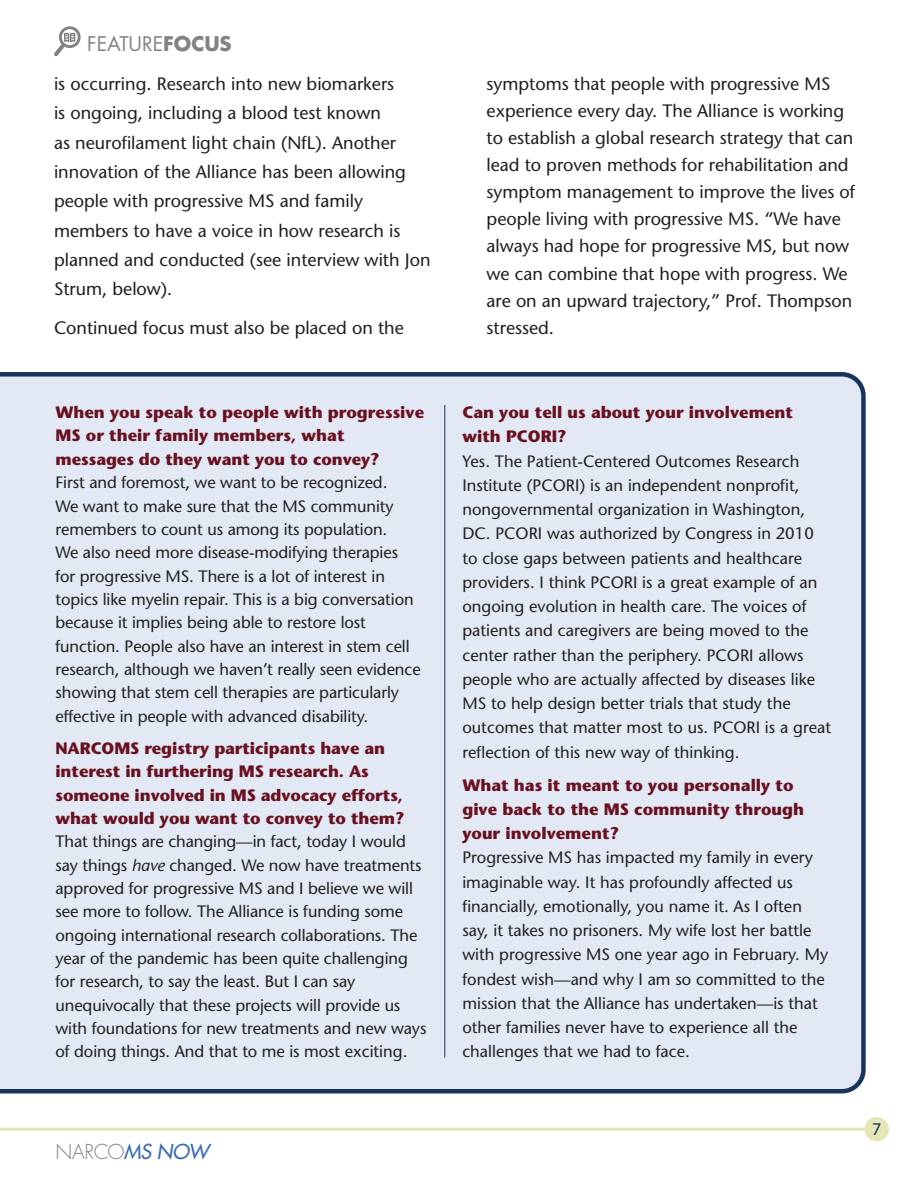
<style>
.page{position:relative;width:918px;height:1188px;background:#fff}
.page>*{position:absolute;margin:0;border:0;box-sizing:border-box;transform-origin:0 0}
.t1{font:300 20.1px "Futura";letter-spacing:-.025em;color:#808285}
.t2{font:19.65px "Futura";color:#808285}
.Text{font:18px/27.2px "Stone Sans";color:#231f20}
.t3{font:18px "Myriad Pro";color:#18345e}
.Text-2{font:16.5px/24.3px "Stone Sans";color:#231f20}
.Text-3{font:700 16.5px/23.4px "Stone Sans";color:#6a1121}
.s1{font-weight:700}
.s2{font-style:italic}
.s3{font-weight:400;font-style:italic;color:#3b6cb4}
</style>
<div class="page">
<svg style="left:54px;top:26px;width:27px;height:30px"></svg>
<div style="left:0;top:372px;width:866px;height:721px;background:#e2e9f4"></div>
<hr style="left:444px;top:405px;width:1px;height:652px;background:#18345e">
<hr style="left:0;top:1128px;width:877px;height:3px;background:#e4e6b8">
<div style="left:864px;top:1117px;width:25px;height:24px;background:#e4e6b8;border-radius:50%"></div>
<p class="t2" style="left:87px;top:30px;width:146px">FEATURE<span class="s1">FOCUS</span></p>
<p class="Text" style="left:54px;top:69px;width:378px;line-height:29.4px">is occurring. Research into new biomarkers<br>is ongoing, including a blood test known<br>as neurofilament light chain (NfL). Another innovation of the Alliance has been allowing people with progressive MS and family members to have a voice in how research is planned and conducted (see interview with Jon Strum, below).</p>
<p class="Text" style="left:54px;top:314px;width:351px">Continued focus must also be placed on the</p>
<p class="Text-3" style="left:55px;top:400px;width:370px">When you speak to people with progressive<br>MS or their family members, what messages do they want you to convey?</p>
<p class="Text-2" style="left:55px;top:471px;width:367px;line-height:23.4px">First and foremost, we want to be recognized.<br>We want to make sure that the MS community remembers to count us among its population.<br>We also need more disease-modifying therapies for progressive MS. There is a lot of interest in topics like myelin repair. This is a big conversation because it implies being able to restore lost function. People also have an interest in stem cell research, although we haven’t really seen evidence showing that stem cell therapies are particularly effective in people with advanced disability.</p>
<p class="Text-3" style="left:55px;top:736px;width:351px">NARCOMS registry participants have an interest in furthering MS research. As someone involved in MS advocacy efforts, what would you want to convey to them?</p>
<p class="Text-2" style="left:55px;top:830px;width:372px;line-height:23.4px">That things are changing—in fact, today I would say things <span class="s2">have</span> changed. We now have treatments approved for progressive MS and I believe we will see more to follow. The Alliance is funding some ongoing international research collaborations. The year of the pandemic has been quite challenging for research, to say the least. But I can say unequivocally that these projects will provide us with foundations for new treatments and new ways of doing things. And that to me is most exciting.</p>
<p class="t1" style="left:55px;top:1139px;width:155px">NARCO<span class="s3">MS NOW</span></p>
<p class="Text" style="left:487px;top:70px;width:370px">symptoms that people with progressive MS experience every day. The Alliance is working to establish a global research strategy that can lead to proven methods for rehabilitation and symptom management to improve the lives of people living with progressive MS. “We have always had hope for progressive MS, but now we can combine that hope with progress. We are on an upward trajectory,” Prof. Thompson stressed.</p>
<p class="Text-3" style="left:462px;top:400px;width:332px;line-height:24.3px">Can you tell us about your involvement with PCORI?</p>
<p class="Text-2" style="left:462px;top:449px;width:370px">Yes. The Patient-Centered Outcomes Research Institute (PCORI) is an independent nonprofit, nongovernmental organization in Washington, DC. PCORI was authorized by Congress in 2010 to close gaps between patients and healthcare providers. I think PCORI is a great example of an ongoing evolution in health care. The voices of patients and caregivers are being moved to the center rather than the periphery. PCORI allows people who are actually affected by diseases like MS to help design better trials that study the outcomes that matter most to us. PCORI is a great reflection of this new way of thinking.</p>
<p class="Text-3" style="left:462px;top:772px;width:343px;line-height:24.3px">What has it meant to you personally to give back to the MS community through your involvement?</p>
<p class="Text-2" style="left:462px;top:845px;width:367px">Progressive MS has impacted my family in every imaginable way. It has profoundly affected us financially, emotionally, you name it. As I often say, it takes no prisoners. My wife lost her battle with progressive MS one year ago in February. My fondest wish—and why I am so committed to the mission that the Alliance has undertaken—is that other families never have to experience all the challenges that we had to face.</p>
<p class="t3" style="left:872px;top:1117px;width:11px">7</p>
</div>
